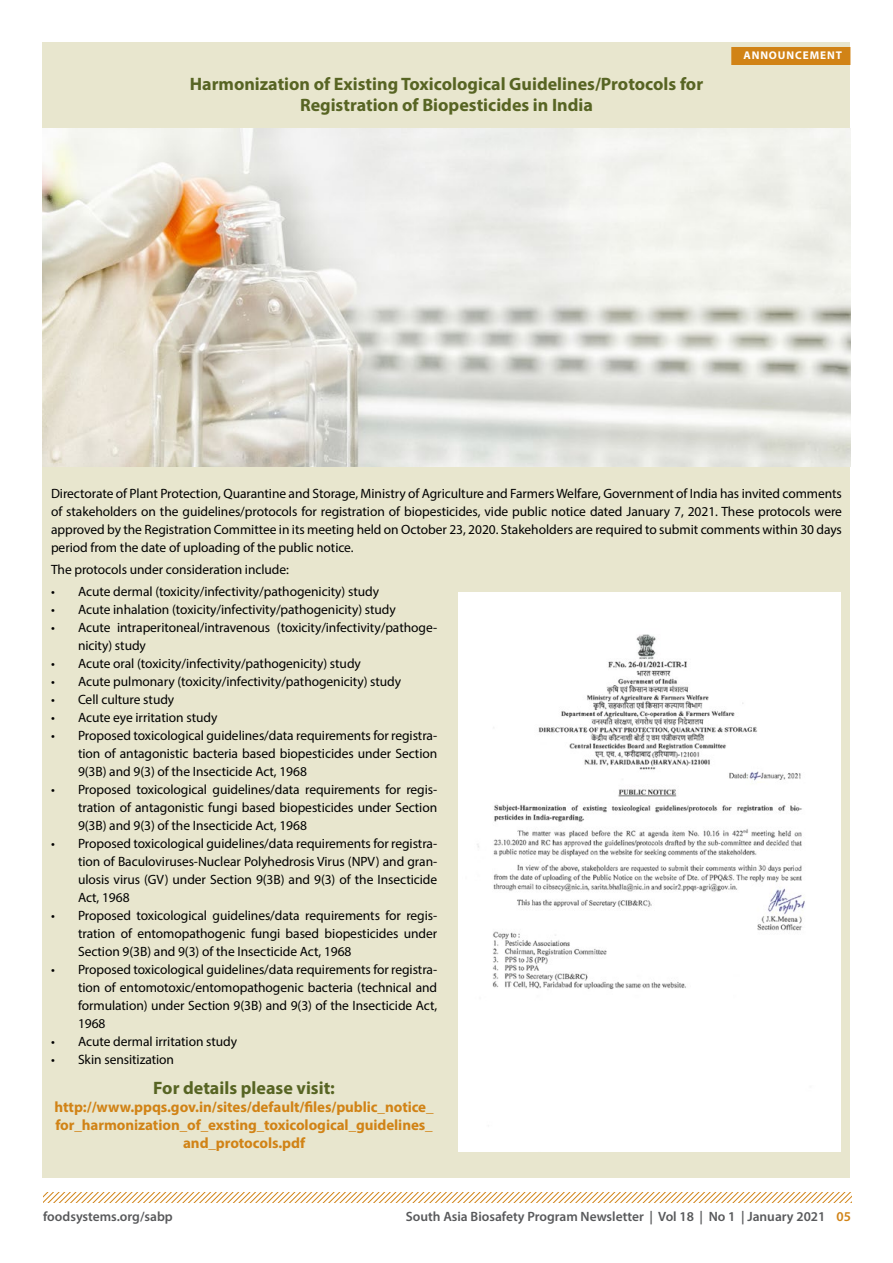
<style>
.page{position:relative;width:893px;height:1263px;background:#fff}
.page>*{position:absolute;margin:0;border:0;box-sizing:border-box;transform-origin:0 0}
.t1{font:700 18px/21.6px "Myriad Pro";color:#576423;text-align:center}
.t2{font:700 15px/18px "Myriad Pro";letter-spacing:-.005em;color:#d18316;text-align:center}
.t3{font:13.5px/18px "Myriad Pro";letter-spacing:-.005em;color:#000;text-align:justify}
.t4{font:600 13.5px "Myriad Pro";color:#58595b}
.t5{font:700 11.25px "Myriad Pro";letter-spacing:.08em;color:#fff}
.s1{color:#d18316}
</style>
<div class="page">
<svg style="left:43px;top:1193px;width:808px;height:9px"></svg>
<div style="left:43px;top:43px;width:807px;height:1135px;background:#e8e6ce"></div>
<div style="left:731px;top:47px;width:119px;height:18px;background:#d18316"></div>
<img style="left:458px;top:593px;width:383px;height:558px">
<img style="left:43px;top:128px;width:807px;height:339px">
<h1 class="t1" style="left:190px;top:72px;width:515px">Harmonization of Existing Toxicological Guidelines/Protocols for<br>Registration of Biopesticides in India</h1>
<p class="t5" style="left:743px;top:48px;width:100px">ANNOUNCEMENT</p>
<p class="t3" style="left:51px;top:484px;width:792px">Directorate of Plant Protection, Quarantine and Storage, Ministry of Agriculture and Farmers Welfare, Government of India has invited comments of stakeholders on the guidelines/protocols for registration of biopesticides, vide public notice dated January 7, 2021. These protocols were approved by the Registration Committee in its meeting held on October 23, 2020. Stakeholders are required to submit comments within 30 days period from the date of uploading of the public notice.</p>
<p class="t3" style="left:51px;top:560px;width:239px">The protocols under consideration include:</p>
<p class="t3" style="left:51px;top:582px;width:330px">• Acute dermal (toxicity/infectivity/pathogenicity) study</p>
<p class="t3" style="left:51px;top:600px;width:346px">• Acute inhalation (toxicity/infectivity/pathogenicity) study</p>
<p class="t3" style="left:78px;top:618px;width:361px;text-indent:-27px">• Acute intraperitoneal/intravenous (toxicity/infectivity/pathoge&shy;nicity) study</p>
<p class="t3" style="left:51px;top:654px;width:311px">• Acute oral (toxicity/infectivity/pathogenicity) study</p>
<p class="t3" style="left:51px;top:672px;width:352px">• Acute pulmonary (toxicity/infectivity/pathogenicity) study</p>
<p class="t3" style="left:51px;top:690px;width:125px">• Cell culture study</p>
<p class="t3" style="left:51px;top:708px;width:168px">• Acute eye irritation study</p>
<p class="t3" style="left:78px;top:726px;width:361px;text-indent:-27px">• Proposed toxicological guidelines/data requirements for registra&shy;tion of antagonistic bacteria based biopesticides under Section 9(3B) and 9(3) of the Insecticide Act, 1968</p>
<p class="t3" style="left:78px;top:780px;width:361px;text-indent:-27px">• Proposed toxicological guidelines/data requirements for regis&shy;tration of antagonistic fungi based biopesticides under Section 9(3B) and 9(3) of the Insecticide Act, 1968</p>
<p class="t3" style="left:78px;top:834px;width:361px;text-indent:-27px">• Proposed toxicological guidelines/data requirements for registra&shy;tion of Baculoviruses-Nuclear Polyhedrosis Virus (NPV) and gran&shy;ulosis virus (GV) under Section 9(3B) and 9(3) of the Insecticide Act, 1968</p>
<p class="t3" style="left:78px;top:906px;width:361px;text-indent:-27px">• Proposed toxicological guidelines/data requirements for regis&shy;tration of entomopathogenic fungi based biopesticides under Section 9(3B) and 9(3) of the Insecticide Act, 1968</p>
<p class="t3" style="left:78px;top:960px;width:361px;text-indent:-27px">• Proposed toxicological guidelines/data requirements for registra&shy;tion of entomotoxic/entomopathogenic bacteria (technical and formulation) under Section 9(3B) and 9(3) of the Insecticide Act, 1968</p>
<p class="t3" style="left:51px;top:1032px;width:188px">• Acute dermal irritation study</p>
<p class="t3" style="left:51px;top:1050px;width:125px">• Skin sensitization</p>
<h1 class="t1" style="left:153px;top:1077px;width:183px">For details please visit:</h1>
<p class="t2" style="left:55px;top:1098px;width:381px">http://www.ppqs.gov.in/sites/default/files/public_notice_ for_harmonization_of_exsting_toxicological_guidelines_ and_protocols.pdf</p>
<p class="t4" style="left:43px;top:1208px;width:131px">foodsystems.org/sabp</p>
<p class="t4" style="left:406px;top:1208px;width:447px">South Asia Biosafety Program Newsletter | Vol 18 | No 1 | January 2021 <span class="s1">05</span></p>
</div>
